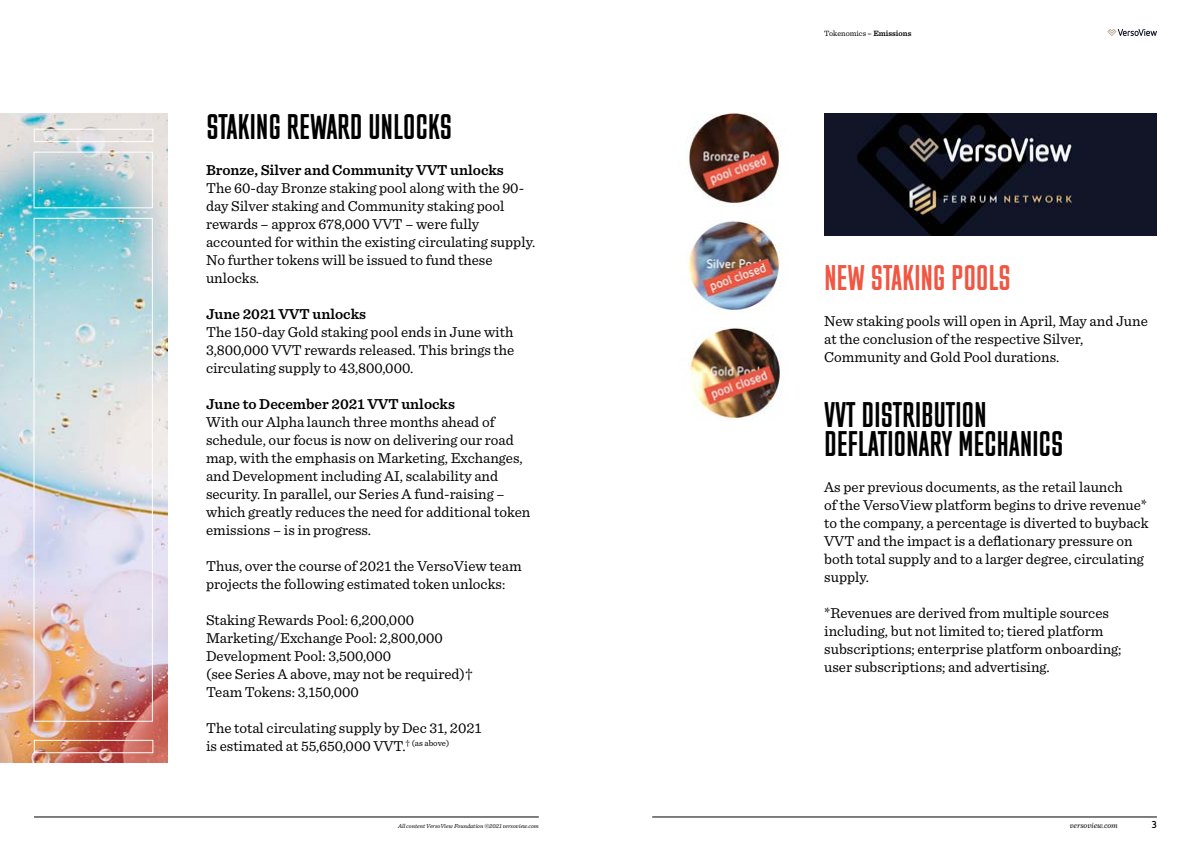
<style>
.page{position:relative;width:1191px;height:842px;background:#fff}
.page>*{position:absolute;margin:0;border:0;box-sizing:border-box;transform-origin:0 0}
.t1{font:34px/29px "M Fred";letter-spacing:-.01em;color:#000}
.t2{font:34px "M Fred";letter-spacing:-.01em;color:#f05642}
.t3{font:15px/18px "Sentinel";color:#000}
.t4{font:600 15px "Sentinel";color:#000}
.t5{font:700 10px "Netto OT";color:#000}
.t6{font:8px "Sentinel";color:#000}
.t7{font:italic 8px "Sentinel";color:#000}
.t8{font:italic 6px "Sentinel";color:#000}
.s1{font-weight:600}
</style>
<div class="page">
<img style="left:0;top:113px;width:167px;height:649px">
<div style="left:34px;top:129px;width:119px;height:13px;border:1px solid #fff"></div>
<div style="left:34px;top:740px;width:119px;height:13px;border:1px solid #fff"></div>
<div style="left:34px;top:218px;width:119px;height:503px;border:1px solid #fff"></div>
<div style="left:34px;top:152px;width:119px;height:56px;border:1px solid #fff"></div>
<svg style="left:1107px;top:29px;width:50px;height:7px"></svg>
<hr style="left:652px;top:817px;width:505px;height:1px;background:#000">
<hr style="left:34px;top:817px;width:505px;height:1px;background:#000">
<img style="left:824px;top:113px;width:333px;height:122px">
<img style="left:688px;top:113px;width:93px;height:92px">
<img style="left:688px;top:221px;width:93px;height:90px">
<img style="left:688px;top:327px;width:94px;height:93px">
<h1 class="t1" style="left:206px;top:113px;width:248px">STAKING REWARD UNLOCKS</h1>
<p class="t4" style="left:206px;top:158px;width:299px">Bronze, Silver and Community VVT unlocks</p>
<p class="t3" style="left:206px;top:178px;width:331px">The 60-day Bronze staking pool along with the 90- day Silver staking and Community staking pool rewards – approx 678,000 VVT – were fully accounted for within the existing circulating supply.<br>No further tokens will be issued to fund these unlocks.</p>
<p class="t4" style="left:206px;top:302px;width:161px">June 2021 VVT unlocks</p>
<p class="t3" style="left:206px;top:322px;width:310px;text-align:justify">The 150-day Gold staking pool ends in June with 3,800,000 VVT rewards released. This brings the circulating supply to 43,800,000.</p>
<p class="t4" style="left:206px;top:392px;width:250px">June to December 2021 VVT unlocks</p>
<p class="t3" style="left:206px;top:412px;width:326px">With our Alpha launch three months ahead of schedule, our focus is now on delivering our road map, with the emphasis on Marketing, Exchanges, and Development including AI, scalability and security. In parallel, our Series A fund-raising – which greatly reduces the need for additional token emissions – is in progress.</p>
<p class="t3" style="left:206px;top:556px;width:317px">Thus, over the course of 2021 the VersoView team projects the following estimated token unlocks:</p>
<p class="t3" style="left:206px;top:610px;width:268px">Staking Rewards Pool: 6,200,000<br>Marketing/Exchange Pool: 2,800,000<br>Development Pool: 3,500,000<br>(see Series A above, may not be required)† Team Tokens: 3,150,000</p>
<p class="t3" style="left:206px;top:718px;width:277px">The total circulating supply by Dec 31, 2021 is estimated at 55,650,000 VVT.<sup>†</sup> <sup>(as</sup> <sup>above)</sup></p>
<p class="t6" style="left:824px;top:27px;width:89px">Tokenomics <span class="s1">– Emissions</span></p>
<h1 class="t2" style="left:824px;top:259px;width:188px">NEW STAKING POOLS</h1>
<p class="t3" style="left:824px;top:311px;width:325px">New staking pools will open in April, May and June at the conclusion of the respective Silver,<br>Community and Gold Pool durations.</p>
<h1 class="t1" style="left:824px;top:401px;width:241px">VVT DISTRIBUTION<br>DEFLATIONARY MECHANICS</h1>
<p class="t3" style="left:824px;top:477px;width:326px">As per previous documents, as the retail launch<br>of the VersoView platform begins to drive revenue* to the company, a percentage is diverted to buyback VVT and the impact is a deflationary pressure on both total supply and to a larger degree, circulating supply.</p>
<p class="t3" style="left:824px;top:603px;width:299px">*Revenues are derived from multiple sources including, but not limited to; tiered platform subscriptions; enterprise platform onboarding; user subscriptions; and advertising.</p>
<p class="t8" style="left:398px;top:821px;width:142px">All content VersoView Foundation ©2021 versoview.com</p>
<p class="t7" style="left:1069px;top:819px;width:49px">versoview.com</p>
<p class="t5" style="left:1151px;top:818px;width:7px">3</p>
</div>
